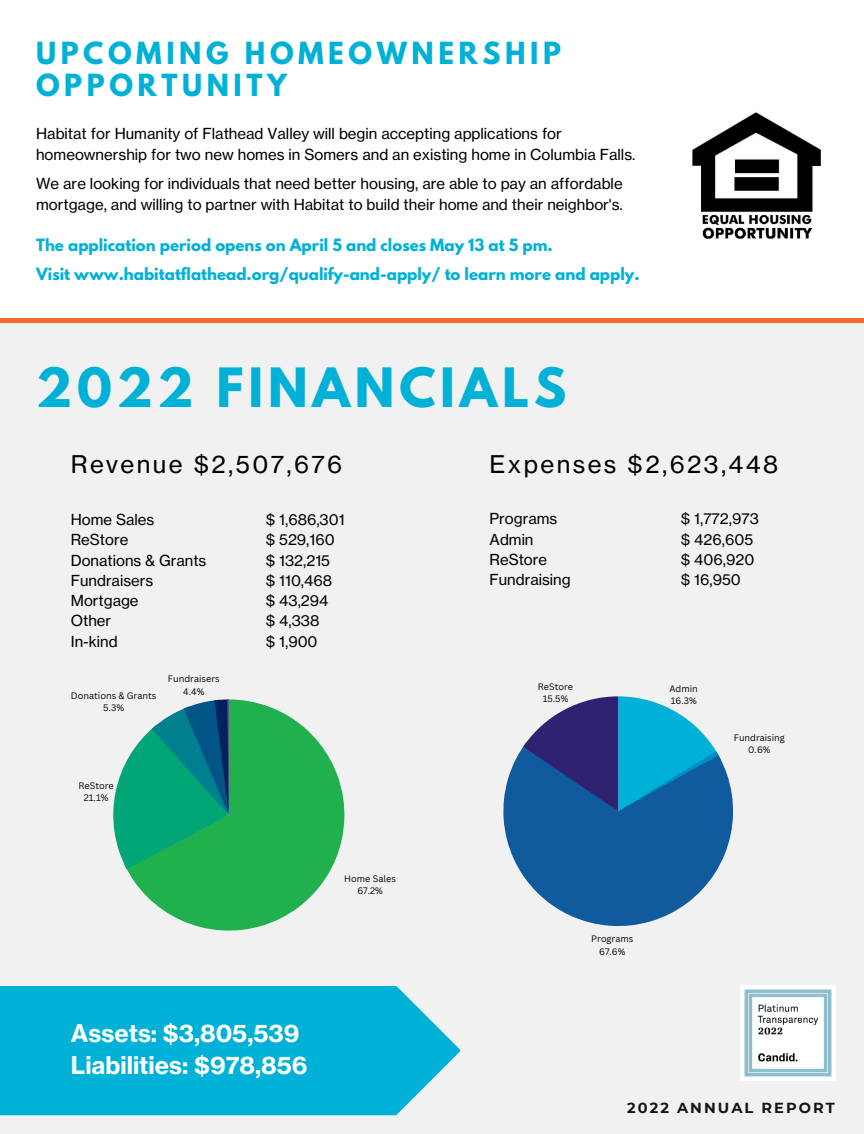
<style>
.page{position:relative;width:864px;height:1134px;background:#fff}
.page>*{position:absolute;margin:0;border:0;box-sizing:border-box;transform-origin:0 0}
.t1{font:700 48px "League Spartan";letter-spacing:.1em;color:#00b1d7}
.t2{font:700 27px/31.5px "League Spartan";letter-spacing:.17em;color:#00b1d7}
.t3{font:24px/32.7px "N Haas Grotesk TX Pro 75 Bd";color:#fff}
.t4{font:24px "N Haas Grotesk TX Pro 55 Rg";letter-spacing:.1em;color:#000}
.t5{font:15px/21px "N Haas Grotesk TX Pro 55 Rg";color:#010101}
.t6{font:15px/20.2px "N Haas Grotesk TX Pro 55 Rg";color:#000}
.t7{font:700 15px/29px "League Spartan";color:#00b1d7}
.t8{font:700 14.55px "Montserrat";letter-spacing:.14em;color:#151515}
.t9{font:9.15px/12.5px "Canva Sans";color:#000;text-align:center}
</style>
<div class="page">
<div style="left:0;top:321px;width:864px;height:813px;background:#f1f1f1"></div>
<img style="left:692px;top:112px;width:129px;height:127px">
<hr style="left:0;top:318px;width:864px;height:4px;background:#f36d2a">
<svg style="left:126px;top:699px;width:218px;height:232px;fill:#20b14e"></svg>
<svg style="left:113px;top:699px;width:116px;height:170px"></svg>
<svg style="left:503px;top:747px;width:230px;height:179px;fill:#0f5b9e"></svg>
<svg style="left:523px;top:696px;width:198px;height:115px;background:#357baf"></svg>
<div style="left:0;top:986px;width:460px;height:129px;background:#00b1d7"></div>
<img style="left:741px;top:986px;width:94px;height:94px">
<h2 class="t2" style="left:36px;top:41px;width:526px">UPCOMING HOMEOWNERSHIP<br>OPPORTUNITY</h2>
<p class="t5" style="left:36px;top:123px;width:601px">Habitat for Humanity of Flathead Valley will begin accepting applications for homeownership for two new homes in Somers and an existing home in Columbia Falls.</p>
<p class="t5" style="left:36px;top:173px;width:588px">We are looking for individuals that need better housing, are able to pay an affordable mortgage, and willing to partner with Habitat to build their home and their neighbor's.</p>
<p class="t7" style="left:36px;top:232px;width:605px">The application period opens on April 5 and closes May 13 at 5 pm.<br>Visit www.habitatflathead.org/qualify-and-apply/ to learn more and apply.</p>
<h1 class="t1" style="left:36px;top:364px;width:532px">2022 FINANCIALS</h1>
<h3 class="t4" style="left:71px;top:450px;width:273px">Revenue $2,507,676</h3>
<p class="t6" style="left:266px;top:510px;width:80px">$ 1,686,301 $ 529,160 $ 132,215<br>$ 110,468 $ 43,294<br>$ 4,338<br>$ 1,900</p>
<p class="t6" style="left:490px;top:509px;width:83px">Programs<br>Admin<br>ReStore<br>Fundraising</p>
<h3 class="t4" style="left:490px;top:450px;width:290px">Expenses $2,623,448</h3>
<p class="t6" style="left:681px;top:509px;width:80px">$ 1,772,973 $ 426,605 $ 406,920 $ 16,950</p>
<p class="t6" style="left:71px;top:510px;width:137px">Home Sales<br>ReStore<br>Donations &amp; Grants<br>Fundraisers<br>Mortgage<br>Other<br>In-kind</p>
<p class="t9" style="left:71px;top:689px;width:87px">Donations &amp; Grants<br>5.3%</p>
<p class="t9" style="left:168px;top:672px;width:53px">Fundraisers<br>4.4%</p>
<p class="t9" style="left:78px;top:779px;width:37px">ReStore<br>21.1%</p>
<p class="t9" style="left:344px;top:872px;width:53px">Home Sales<br>67.2%</p>
<h3 class="t3" style="left:71px;top:1017px;width:238px">Assets: $3,805,539<br>Liabilities: $978,856</h3>
<p class="t9" style="left:538px;top:680px;width:37px">ReStore<br>15.5%</p>
<p class="t9" style="left:670px;top:682px;width:30px;text-align:left">Admin<br>16.3%</p>
<p class="t9" style="left:734px;top:731px;width:53px">Fundraising<br>0.6%</p>
<p class="t9" style="left:591px;top:933px;width:44px">Programs<br>67.6%</p>
<p class="t8" style="left:627px;top:1099px;width:209px">2022 ANNUAL REPORT</p>
</div>
